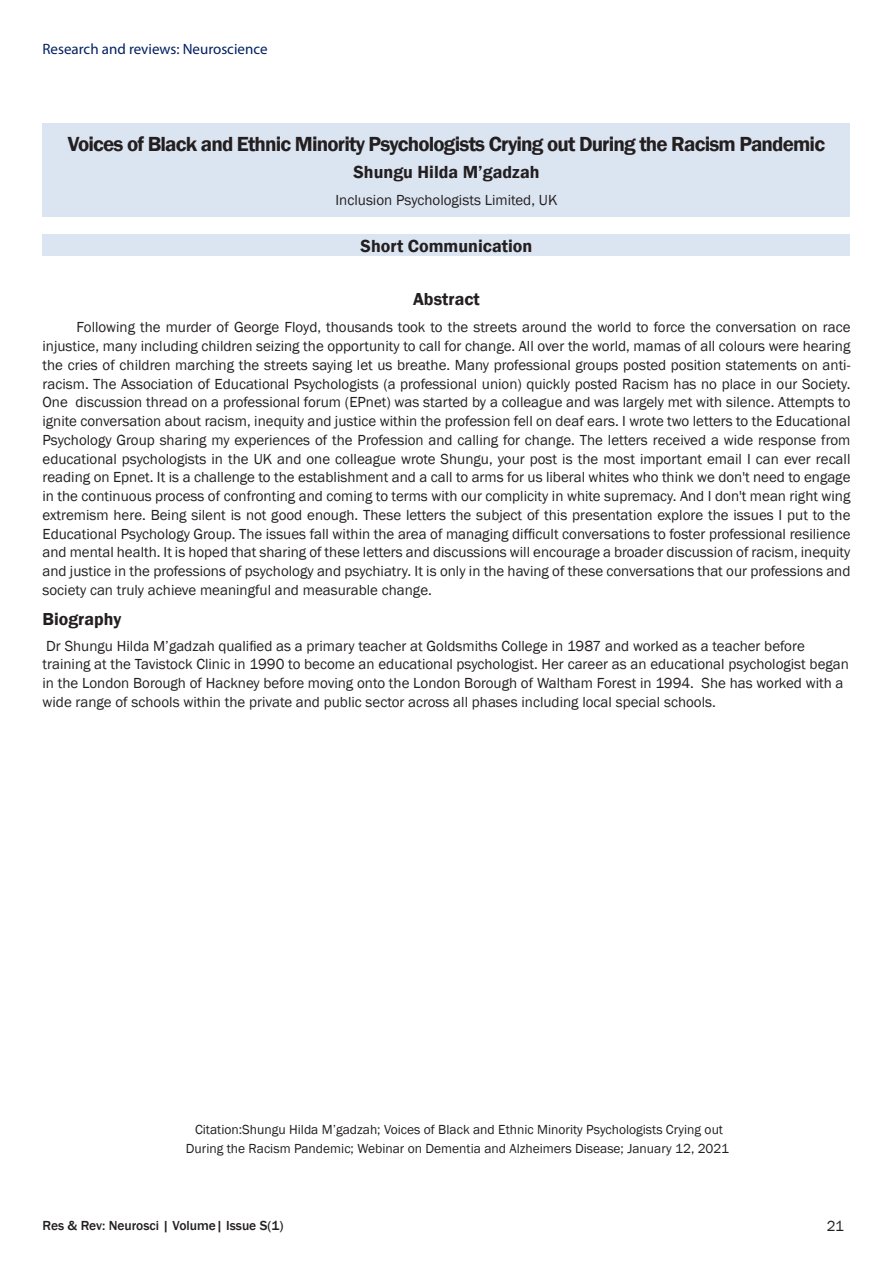
<style>
.page{position:relative;width:893px;height:1263px;background:#fff}
.page>*{position:absolute;margin:0;border:0;box-sizing:border-box;transform-origin:0 0}
.t1{font:600 21px "Franklin Gothic";letter-spacing:-.04em;color:#231f20}
.t2{font:600 18px "Franklin Gothic";color:#231f20}
.Default{font:600 17.85px "Franklin Gothic";color:#231f20}
.BD{font:15px/18.8px "Franklin Gothic";color:#231f20;text-align:justify}
.Default-2{font:15px/18.8px "Franklin Gothic";color:#231f20}
.t3{font:15px "Myriad Pro";color:#002060}
.Default-3{font:13.5px/18.8px "Franklin Gothic";color:#231f20;text-align:center}
.t4{font:500 13.5px "Franklin Gothic";color:#231f20}
</style>
<div class="page">
<div style="left:43px;top:124px;width:807px;height:93px;background:#dbe5f1"></div>
<div style="left:43px;top:235px;width:807px;height:21px;background:#dbe5f1"></div>
<p class="t3" style="left:43px;top:39px;width:226px">Research and reviews: Neuroscience</p>
<p class="t1" style="left:68px;top:131px;width:759px">Voices of Black and Ethnic Minority Psychologists Crying out During the Racism Pandemic</p>
<p class="t2" style="left:353px;top:161px;width:188px">Shungu Hilda M’gadzah</p>
<p class="BD" style="left:336px;top:190px;width:223px">Inclusion Psychologists Limited, UK</p>
<p class="t2" style="left:361px;top:234px;width:173px">Short Communication</p>
<p class="Default" style="left:413px;top:288px;width:68px">Abstract</p>
<p class="BD" style="left:43px;top:318px;width:809px;text-indent:34px">Following the murder of George Floyd, thousands took to the streets around the world to force the conversation on race injustice, many including children seizing the opportunity to call for change. All over the world, mamas of all colours were hearing the cries of children marching the streets saying let us breathe. Many professional groups posted position statements on anti&shy;racism. The Association of Educational Psychologists (a professional union) quickly posted Racism has no place in our Society.<br>One discussion thread on a professional forum (EPnet) was started by a colleague and was largely met with silence. Attempts to ignite conversation about racism, inequity and justice within the profession fell on deaf ears. I wrote two letters to the Educational Psychology Group sharing my experiences of the Profession and calling for change. The letters received a wide response from educational psychologists in the UK and one colleague wrote Shungu, your post is the most important email I can ever recall reading on Epnet. It is a challenge to the establishment and a call to arms for us liberal whites who think we don't need to engage in the continuous process of confronting and coming to terms with our complicity in white supremacy. And I don't mean right wing extremism here. Being silent is not good enough. These letters the subject of this presentation explore the issues I put to the Educational Psychology Group. The issues fall within the area of managing difficult conversations to foster professional resilience and mental health. It is hoped that sharing of these letters and discussions will encourage a broader discussion of racism, inequity and justice in the professions of psychology and psychiatry. It is only in the having of these conversations that our professions and society can truly achieve meaningful and measurable change.</p>
<p class="Default" style="left:43px;top:608px;width:80px">Biography</p>
<p class="Default-2" style="left:43px;top:636px;width:808px">Dr Shungu Hilda M’gadzah qualified as a primary teacher at Goldsmiths College in 1987 and worked as a teacher before training at the Tavistock Clinic in 1990 to become an educational psychologist. Her career as an educational psychologist began in the London Borough of Hackney before moving onto the London Borough of Waltham Forest in 1994. She has worked with a wide range of schools within the private and public sector across all phases including local special schools.</p>
<p class="Default-3" style="left:186px;top:1120px;width:545px">Citation:Shungu Hilda M’gadzah; Voices of Black and Ethnic Minority Psychologists Crying out<br>During the Racism Pandemic; Webinar on Dementia and Alzheimers Disease; January 12, 2021</p>
<p class="t4" style="left:43px;top:1217px;width:242px">Res &amp; Rev: Neurosci | Volume| Issue S(1)</p>
<p class="BD" style="left:827px;top:1217px;width:19px">21</p>
</div>
